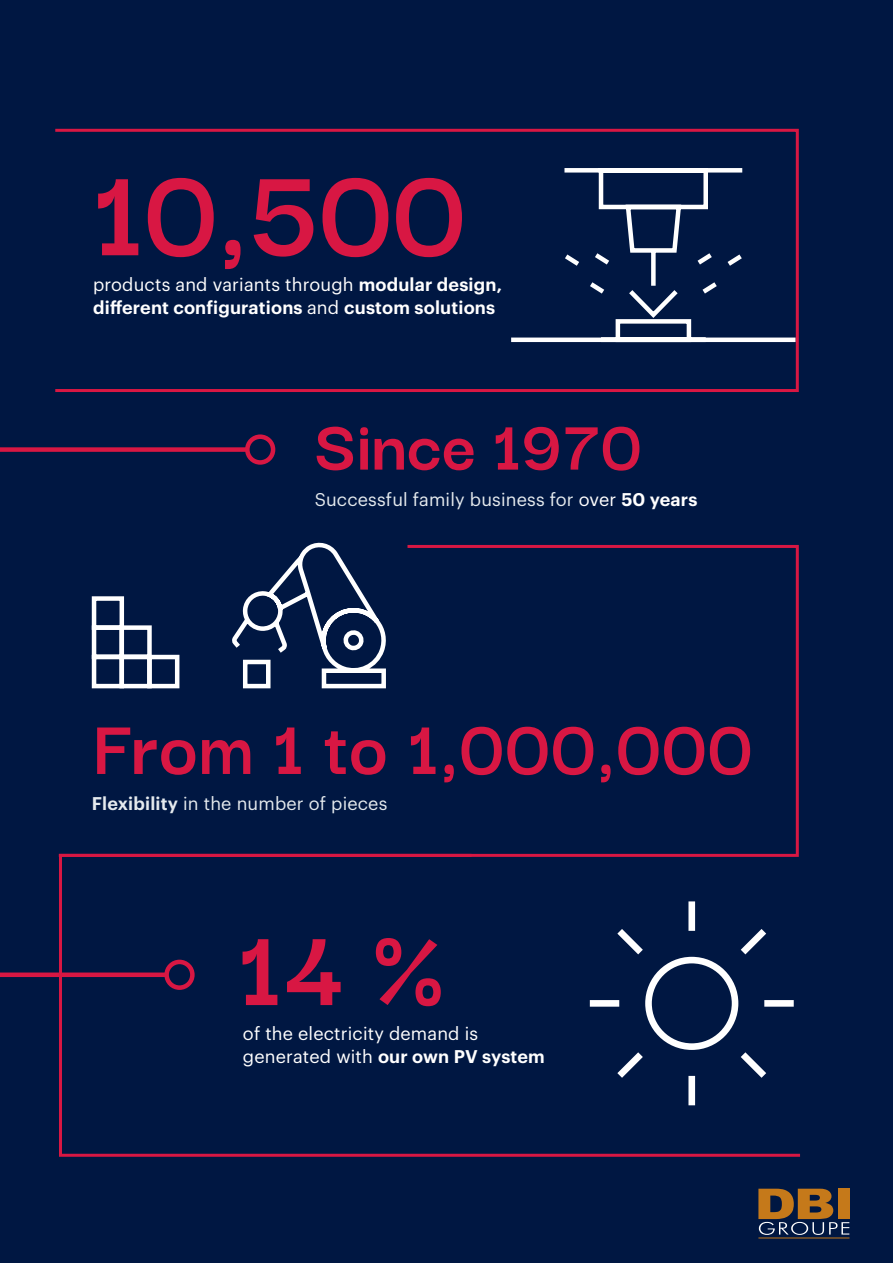
<style>
.page{position:relative;width:893px;height:1263px;background:#001742}
.page>*{position:absolute;margin:0;border:0;box-sizing:border-box;transform-origin:0 0}
.t1{font:700 135px "Darker Grotesque";color:#d81743}
.t2{font:700 117px "Darker Grotesque";color:#d81743}
.t3{font:700 82.5px "Darker Grotesque";letter-spacing:.01em;color:#d81743}
.t4{font:700 75px "Darker Grotesque";color:#d81743}
.t5{font:600 18px/22.5px "Graphik";letter-spacing:.01em;color:#fff}
.t6{font:18px "Graphik";letter-spacing:.01em;color:#e5eaee}
.t7{font:18px/22.5px "Graphik";letter-spacing:.01em;color:#fff}
.s1{font-weight:400}
.s2{color:#fff}
.s3{font-weight:600;color:#fff}
.s4{font-weight:600}
</style>
<div class="page">
<div style="left:0;top:447px;width:253px;height:5px;background:#d81743"></div>
<svg style="left:247px;top:437px;width:26px;height:25px"></svg>
<div style="left:245px;top:434px;width:30px;height:31px;border:4px solid #d81743;border-radius:50%"></div>
<svg style="left:511px;top:168px;width:284px;height:175px"></svg>
<div style="left:54px;top:129px;width:745px;height:263px;border:3px solid #d81743"></div>
<svg style="left:91px;top:543px;width:708px;height:309px"></svg>
<svg style="left:58px;top:852px;width:743px;height:305px"></svg>
<div style="left:0;top:972px;width:172px;height:5px;background:#d81743"></div>
<svg style="left:167px;top:962px;width:25px;height:26px"></svg>
<div style="left:164px;top:960px;width:31px;height:30px;border:4px solid #d81743;border-radius:50%"></div>
<svg style="left:583px;top:895px;width:217px;height:217px"></svg>
<svg style="left:758px;top:1189px;width:91px;height:46px"></svg>
<div style="left:838px;top:1189px;width:12px;height:30px;background:#c5791a"></div>
<hr style="left:758px;top:1238px;width:91px;height:1px;background:#c5781a">
<h1 class="t1" style="left:93px;top:112px;width:374px">10,500</h1>
<p class="t5" style="left:93px;top:272px;width:410px"><span class="s1">products and variants through</span> modular design, different configurations <span class="s1">and</span> custom solutions</p>
<h3 class="t4" style="left:315px;top:390px;width:328px">Since 1970</h3>
<p class="t6" style="left:315px;top:486px;width:384px">Successful family business for <span class="s2">over</span> <span class="s3">50 years</span></p>
<h3 class="t3" style="left:92px;top:686px;width:662px">From 1 to 1,000,000</h3>
<p class="t6" style="left:92px;top:790px;width:297px"><span class="s4">Flexibility</span> in the number of pieces</p>
<h2 class="t2" style="left:238px;top:881px;width:207px">14 %</h2>
<p class="t7" style="left:243px;top:1021px;width:303px">of the electricity demand is generated with <span class="s4">our own PV system</span></p>
</div>
